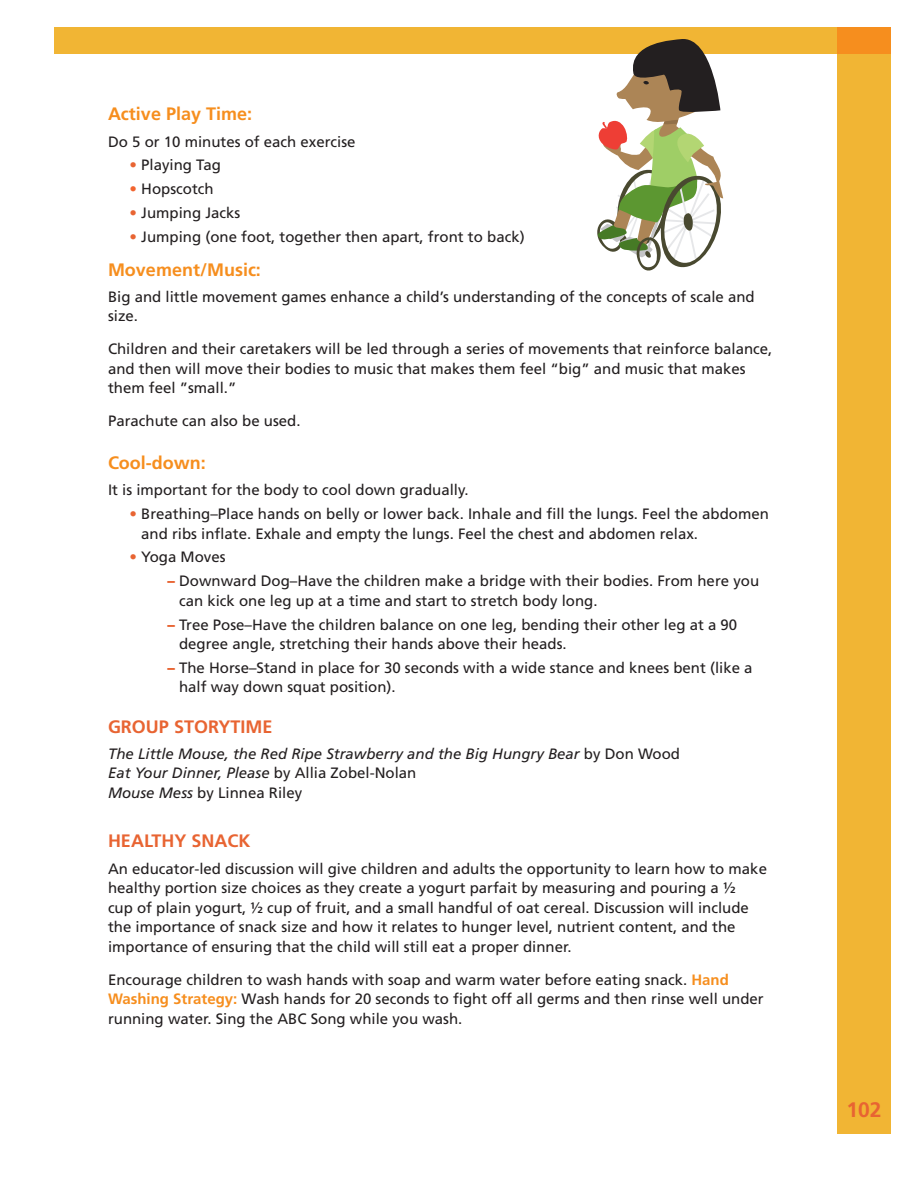
<style>
.page{position:relative;width:918px;height:1188px;background:#fff}
.page>*{position:absolute;margin:0;border:0;box-sizing:border-box;transform-origin:0 0}
.t1{font:700 21px "Frutiger";color:#e86432}
.Sub_Paragraph{font:700 18px "Frutiger";color:#f68e1e}
.Paragraph_Header{font:700 18px "Frutiger";color:#e86432}
.Body_Copy{font:15px/19.5px "Frutiger";color:#231f20}
.Body_Copy-2{font:italic 15px/19.5px "Frutiger";color:#231f20}
.s1{color:#e86432}
.s2{color:#f2642f}
.s3{font-weight:900;color:#e86432}
.s4{font-style:normal}
.s5{font-weight:700;color:#f68e1e}
</style>
<div class="page">
<div style="left:837px;top:33px;width:54px;height:1101px;background:#f1b534"></div>
<div style="left:54px;top:28px;width:786px;height:26px;background:#f1b534"></div>
<div style="left:837px;top:28px;width:54px;height:26px;background:#f68e1e"></div>
<svg style="left:597px;top:39px;width:126px;height:232px"></svg>
<h2 class="Sub_Paragraph" style="left:108px;top:104px;width:146px">Active Play Time:</h2>
<p class="Body_Copy" style="left:108px;top:132px;width:249px">Do 5 or 10 minutes of each exercise</p>
<p class="Body_Copy" style="left:130px;top:156px;width:93px"><span class="s1">•</span> Playing Tag</p>
<p class="Body_Copy" style="left:130px;top:179px;width:86px"><span class="s2">•</span> Hopscotch</p>
<p class="Body_Copy" style="left:130px;top:203px;width:112px"><span class="s1">•</span> Jumping Jacks</p>
<p class="Body_Copy" style="left:130px;top:227px;width:397px"><span class="s1">•</span> Jumping (one foot, together then apart, front to back)</p>
<h2 class="Sub_Paragraph" style="left:108px;top:259px;width:154px">Movement/Music:</h2>
<p class="Body_Copy" style="left:108px;top:287px;width:648px">Big and little movement games enhance a child’s understanding of the concepts of scale and size.</p>
<p class="Body_Copy" style="left:108px;top:339px;width:666px">Children and their caretakers will be led through a series of movements that reinforce balance, and then will move their bodies to music that makes them feel “big” and music that makes them feel ”small.”</p>
<p class="Body_Copy" style="left:108px;top:411px;width:194px">Parachute can also be used.</p>
<h2 class="Sub_Paragraph" style="left:108px;top:452px;width:99px">Cool-down:</h2>
<p class="Body_Copy" style="left:108px;top:480px;width:362px">It is important for the body to cool down gradually.</p>
<p class="Body_Copy" style="left:141px;top:504px;width:629px;text-indent:-12px"><span class="s1">•</span> Breathing–Place hands on belly or lower back. Inhale and fill the lungs. Feel the abdomen and ribs inflate. Exhale and empty the lungs. Feel the chest and abdomen relax.</p>
<p class="Body_Copy" style="left:130px;top:548px;width:98px"><span class="s1">•</span> Yoga Moves</p>
<p class="Body_Copy" style="left:179px;top:571px;width:582px;text-indent:-12px"><span class="s3">–</span> Downward Dog–Have the children make a bridge with their bodies. From here you can kick one leg up at a time and start to stretch body long.</p>
<p class="Body_Copy" style="left:179px;top:615px;width:560px;text-indent:-12px"><span class="s3">–</span> Tree Pose–Have the children balance on one leg, bending their other leg at a 90 degree angle, stretching their hands above their heads.</p>
<p class="Body_Copy" style="left:179px;top:658px;width:575px;text-indent:-12px"><span class="s3">–</span> The Horse–Stand in place for 30 seconds with a wide stance and knees bent (like a half way down squat position).</p>
<h1 class="Paragraph_Header" style="left:108px;top:716px;width:166px">GROUP STORYTIME</h1>
<p class="Body_Copy-2" style="left:108px;top:744px;width:574px">The Little Mouse, the Red Ripe Strawberry and the Big Hungry Bear <span class="s4">by Don Wood<br></span>Eat Your Dinner, Please <span class="s4">by Allia Zobel-Nolan<br></span>Mouse Mess <span class="s4">by Linnea Riley</span></p>
<h1 class="Paragraph_Header" style="left:108px;top:831px;width:144px">HEALTHY SNACK</h1>
<p class="Body_Copy" style="left:108px;top:859px;width:661px">An educator-led discussion will give children and adults the opportunity to learn how to make healthy portion size choices as they create a yogurt parfait by measuring and pouring a ½<br>cup of plain yogurt, ½ cup of fruit, and a small handful of oat cereal. Discussion will include the importance of snack size and how it relates to hunger level, nutrient content, and the importance of ensuring that the child will still eat a proper dinner.</p>
<p class="Body_Copy" style="left:108px;top:970px;width:657px">Encourage children to wash hands with soap and warm water before eating snack. <span class="s5">Hand<br>Washing Strategy:</span> Wash hands for 20 seconds to fight off all germs and then rinse well under running water. Sing the ABC Song while you wash.</p>
<h1 class="t1" style="left:846px;top:1097px;width:37px">102</h1>
</div>
